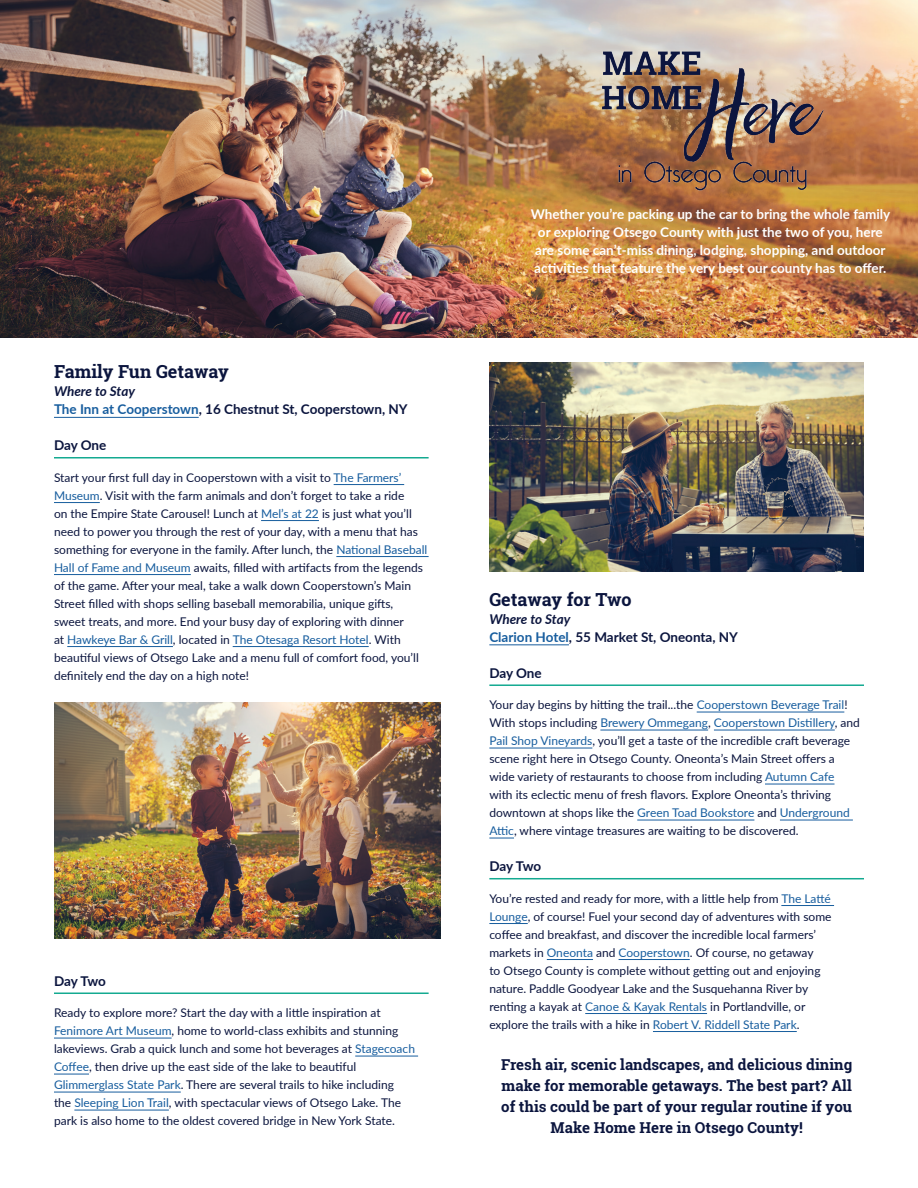
<style>
.page{position:relative;width:918px;height:1188px;background:#fff}
.page>*{position:absolute;margin:0;border:0;box-sizing:border-box;transform-origin:0 0}
.t1{font:700 18px "Roboto Slab";color:#0b153e}
.t2{font:700 15px/21px "Roboto Slab";color:#0b153e;text-align:center}
.t3{font:700 13.5px/18px "Lato";color:#fff}
.DAY_ONE{font:700 13.5px "Lato";color:#0b153e}
.t4{font:italic 700 13.5px "Lato";letter-spacing:-.005em;color:#0b153e}
.body_paragraphs{font:12px/18px "Lato";color:#0b153e}
.s1{color:#175d9e}
</style>
<div class="page">
<img style="left:0;top:0;width:918px;height:338px">
<hr style="left:54px;top:417px;width:145px;height:1px;background:#175d9e">
<hr style="left:54px;top:457px;width:375px;height:2px;background:#14aa91">
<hr style="left:334px;top:484px;width:70px;height:1px;background:#175d9e">
<hr style="left:54px;top:502px;width:46px;height:1px;background:#175d9e">
<hr style="left:261px;top:520px;width:58px;height:1px;background:#175d9e">
<hr style="left:336px;top:556px;width:93px;height:1px;background:#175d9e">
<hr style="left:54px;top:574px;width:137px;height:1px;background:#175d9e">
<hr style="left:67px;top:646px;width:106px;height:1px;background:#175d9e">
<hr style="left:233px;top:646px;width:136px;height:1px;background:#175d9e">
<hr style="left:54px;top:993px;width:375px;height:1px;background:#14aa91">
<hr style="left:54px;top:1038px;width:118px;height:1px;background:#175d9e">
<hr style="left:355px;top:1056px;width:63px;height:1px;background:#175d9e">
<hr style="left:54px;top:1074px;width:35px;height:1px;background:#175d9e">
<hr style="left:54px;top:1092px;width:127px;height:1px;background:#175d9e">
<hr style="left:74px;top:1110px;width:95px;height:1px;background:#175d9e">
<hr style="left:489px;top:645px;width:80px;height:1px;background:#175d9e">
<hr style="left:489px;top:684px;width:375px;height:2px;background:#14aa91">
<hr style="left:697px;top:712px;width:147px;height:1px;background:#175d9e">
<hr style="left:600px;top:730px;width:108px;height:1px;background:#175d9e">
<hr style="left:714px;top:730px;width:121px;height:1px;background:#175d9e">
<hr style="left:489px;top:748px;width:103px;height:1px;background:#175d9e">
<hr style="left:765px;top:784px;width:70px;height:1px;background:#175d9e">
<hr style="left:637px;top:820px;width:117px;height:1px;background:#175d9e">
<hr style="left:780px;top:820px;width:73px;height:1px;background:#175d9e">
<svg style="left:489px;top:838px;width:25px;height:1px"></svg>
<hr style="left:489px;top:878px;width:375px;height:1px;background:#14aa91">
<hr style="left:781px;top:905px;width:53px;height:1px;background:#175d9e">
<hr style="left:489px;top:923px;width:39px;height:1px;background:#175d9e">
<hr style="left:547px;top:959px;width:46px;height:1px;background:#175d9e">
<hr style="left:619px;top:959px;width:71px;height:1px;background:#175d9e">
<hr style="left:585px;top:1013px;width:122px;height:1px;background:#175d9e">
<hr style="left:653px;top:1031px;width:144px;height:1px;background:#175d9e">
<img style="left:589px;top:0;width:243px;height:193px">
<img style="left:54px;top:702px;width:387px;height:236px">
<img style="left:489px;top:363px;width:375px;height:208px">
<p class="t1" style="left:54px;top:359px;width:176px">Family Fun Getaway</p>
<p class="t4" style="left:54px;top:381px;width:83px">Where to Stay</p>
<p class="DAY_ONE" style="left:54px;top:399px;width:355px"><span class="s1">The Inn at Cooperstown</span>, 16 Chestnut St, Cooperstown, NY</p>
<p class="DAY_ONE" style="left:54px;top:435px;width:54px">Day One</p>
<p class="body_paragraphs" style="left:54px;top:468px;width:375px">Start your first full day in Cooperstown with a visit to <span class="s1">The Farmers’ Museum</span>. Visit with the farm animals and don’t forget to take a ride<br>on the Empire State Carousel! Lunch at <span class="s1">Mel’s at 22</span> is just what you’ll need to power you through the rest of your day, with a menu that has something for everyone in the family. After lunch, the <span class="s1">National Baseball Hall of Fame and Museum</span> awaits, filled with artifacts from the legends of the game. After your meal, take a walk down Cooperstown’s Main Street filled with shops selling baseball memorabilia, unique gifts, sweet treats, and more. End your busy day of exploring with dinner<br>at <span class="s1">Hawkeye Bar &amp; Grill</span>, located in <span class="s1">The Otesaga Resort Hotel</span>. With beautiful views of Otsego Lake and a menu full of comfort food, you’ll definitely end the day on a high note!</p>
<p class="DAY_ONE" style="left:54px;top:971px;width:53px">Day Two</p>
<p class="body_paragraphs" style="left:54px;top:1003px;width:363px">Ready to explore more? Start the day with a little inspiration at <span class="s1">Fenimore Art Museum</span>, home to world-class exhibits and stunning lakeviews. Grab a quick lunch and some hot beverages at <span class="s1">Stagecoach Coffee</span>, then drive up the east side of the lake to beautiful <span class="s1">Glimmerglass State Park</span>. There are several trails to hike including<br>the <span class="s1">Sleeping Lion Trail</span>, with spectacular views of Otsego Lake. The park is also home to the oldest covered bridge in New York State.</p>
<p class="t3" style="left:531px;top:205px;width:361px">Whether you’re packing up the car to bring the whole family or exploring Otsego County with just the two of you, here are some can’t-miss dining, lodging, shopping, and outdoor activities that feature the very best our county has to offer.</p>
<p class="t1" style="left:489px;top:587px;width:144px">Getaway for Two</p>
<p class="t4" style="left:489px;top:609px;width:83px">Where to Stay</p>
<p class="DAY_ONE" style="left:489px;top:627px;width:250px"><span class="s1">Clarion Hotel</span>, 55 Market St, Oneonta, NY</p>
<p class="DAY_ONE" style="left:489px;top:663px;width:54px">Day One</p>
<p class="body_paragraphs" style="left:489px;top:695px;width:372px">Your day begins by hitting the trail...the <span class="s1">Cooperstown Beverage Trail</span>!<br>With stops including <span class="s1">Brewery Ommegang</span>, <span class="s1">Cooperstown Distillery</span>, and <span class="s1">Pail Shop Vineyards</span>, you’ll get a taste of the incredible craft beverage scene right here in Otsego County. Oneonta’s Main Street offers a wide variety of restaurants to choose from including <span class="s1">Autumn Cafe </span>with its eclectic menu of fresh flavors. Explore Oneonta’s thriving downtown at shops like the <span class="s1">Green Toad Bookstore</span> and <span class="s1">Underground Attic</span>, where vintage treasures are waiting to be discovered.</p>
<p class="DAY_ONE" style="left:489px;top:856px;width:53px">Day Two</p>
<p class="body_paragraphs" style="left:489px;top:889px;width:344px">You’re rested and ready for more, with a little help from <span class="s1">The Latté Lounge</span>, of course! Fuel your second day of adventures with some coffee and breakfast, and discover the incredible local farmers’ markets in <span class="s1">Oneonta</span> and <span class="s1">Cooperstown</span>. Of course, no getaway<br>to Otsego County is complete without getting out and enjoying nature. Paddle Goodyear Lake and the Susquehanna River by renting a kayak at <span class="s1">Canoe &amp; Kayak Rentals</span> in Portlandville, or explore the trails with a hike in <span class="s1">Robert V. Riddell State Park</span>.</p>
<p class="t2" style="left:501px;top:1054px;width:353px">Fresh air, scenic landscapes, and delicious dining make for memorable getaways. The best part? All of this could be part of your regular routine if you Make Home Here in Otsego County!</p>
</div>
